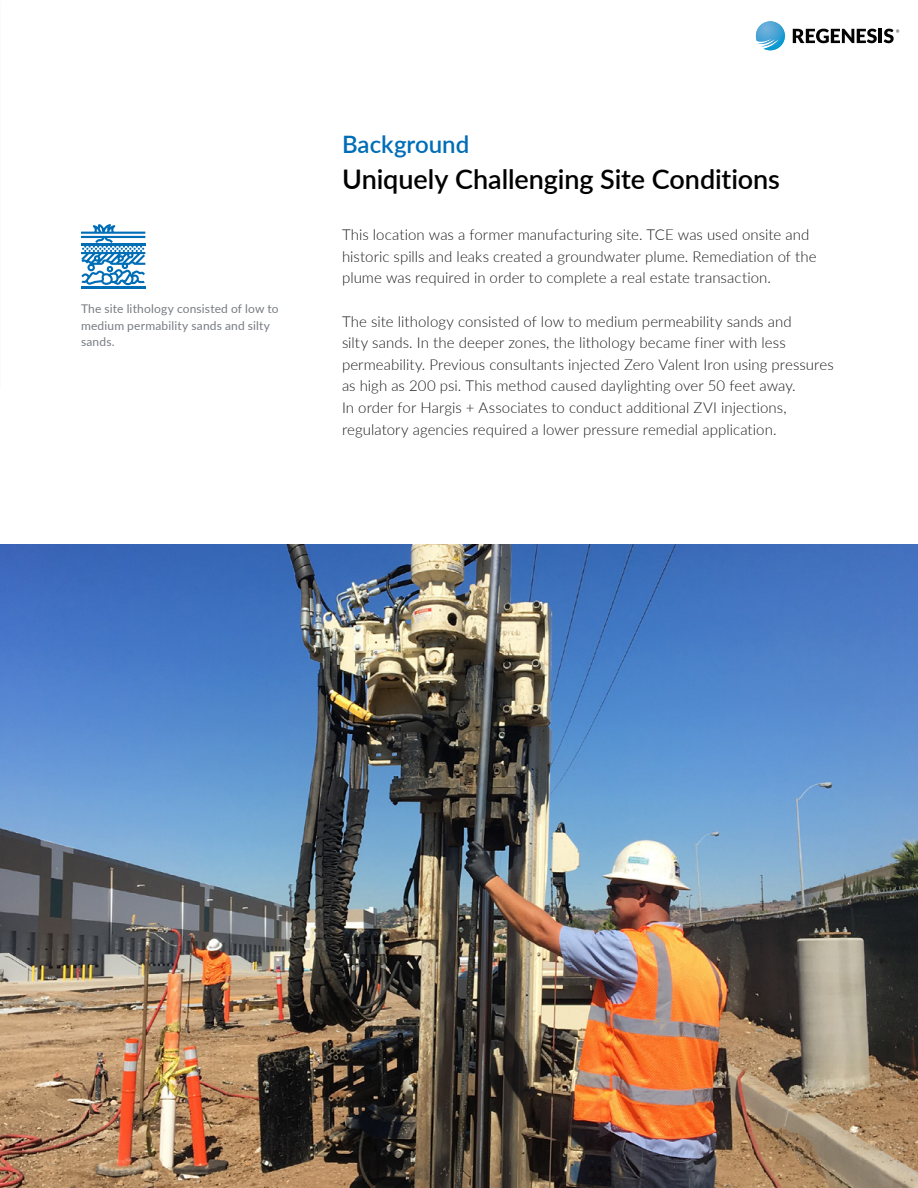
<style>
.page{position:relative;width:918px;height:1188px;background:#fff}
.page>*{position:absolute;margin:0;border:0;box-sizing:border-box;transform-origin:0 0}
.t1{font:600 27px "Lato";letter-spacing:-.005em;color:#000}
.t2{font:600 24px "Lato";color:#006db7}
.t3{font:300 15px/21.6px "Lato";letter-spacing:.005em;color:#1d1d1d}
.t4{font:12px/16.5px "Lato";letter-spacing:.015em;color:#777c82}
</style>
<div class="page">
<img style="left:0;top:544px;width:918px;height:644px">
<svg style="left:793px;top:29px;width:84px;height:14px"></svg>
<hr style="left:879px;top:29px;width:3px;height:14px;background:#030303">
<svg style="left:884px;top:29px;width:15px;height:14px"></svg>
<svg style="left:756px;top:21px;width:29px;height:29px"></svg>
<hr style="left:81px;top:286px;width:64px;height:2px;background:#006db7">
<svg style="left:81px;top:224px;width:64px;height:62px"></svg>
<p class="t4" style="left:81px;top:300px;width:199px">The site lithology consisted of low to medium permability sands and silty sands.</p>
<h2 class="t2" style="left:342px;top:127px;width:129px">Background</h2>
<h1 class="t1" style="left:342px;top:159px;width:440px">Uniquely Challenging Site Conditions</h1>
<p class="t3" style="left:342px;top:223px;width:476px">This location was a former manufacturing site. TCE was used onsite and historic spills and leaks created a groundwater plume. Remediation of the plume was required in order to complete a real estate transaction.</p>
<p class="t3" style="left:342px;top:310px;width:493px">The site lithology consisted of low to medium permeability sands and<br>silty sands. In the deeper zones, the lithology became finer with less permeability. Previous consultants injected Zero Valent Iron using pressures as high as 200 psi. This method caused daylighting over 50 feet away.<br>In order for Hargis + Associates to conduct additional ZVI injections, regulatory agencies required a lower pressure remedial application.</p>
</div>
